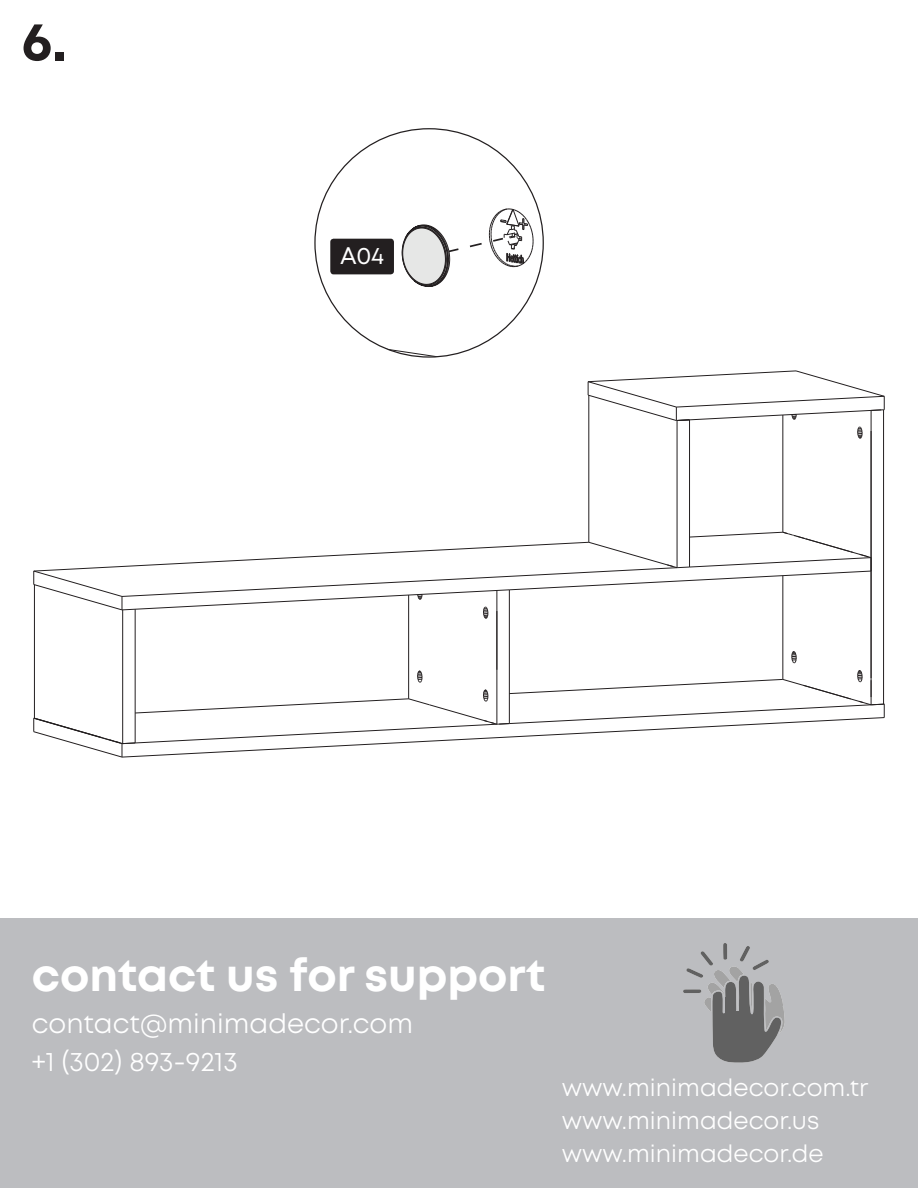
<style>
.page{position:relative;width:918px;height:1188px;background:#fff}
.page>*{position:absolute;margin:0;border:0;box-sizing:border-box;transform-origin:0 0}
.t1{font:700 54px "Mont";color:#231f20}
.t2{font:700 45px "Mont";color:#fff}
.t3{font:27px "Mont";color:#fff}
.t4{font:26.25px "Mont";color:#fff}
.t5{font:24px "Mont";color:#fff}
.t6{font:24px "Mont";color:#fff}
</style>
<div class="page">
<hr style="left:871px;top:431px;width:1px;height:247px;background:#231f20">
<svg style="left:792px;top:651px;width:5px;height:13px"></svg>
<hr style="left:783px;top:415px;width:1px;height:117px;background:#231f20">
<hr style="left:783px;top:576px;width:1px;height:103px;background:#231f20">
<hr style="left:883px;top:410px;width:1px;height:294px;background:#231f20">
<hr style="left:677px;top:420px;width:1px;height:148px;background:#231f20">
<hr style="left:689px;top:420px;width:1px;height:147px;background:#231f20">
<hr style="left:589px;top:395px;width:1px;height:147px;background:#231f20">
<svg style="left:588px;top:370px;width:297px;height:69px"></svg>
<hr style="left:497px;top:590px;width:1px;height:80px;background:#231f20">
<hr style="left:509px;top:590px;width:1px;height:134px;background:#231f20">
<hr style="left:408px;top:595px;width:1px;height:104px;background:#231f20">
<hr style="left:122px;top:610px;width:1px;height:134px;background:#231f20">
<hr style="left:34px;top:585px;width:1px;height:133px;background:#231f20">
<svg style="left:33px;top:670px;width:852px;height:88px"></svg>
<hr style="left:135px;top:609px;width:1px;height:134px;background:#231f20">
<svg style="left:33px;top:532px;width:839px;height:87px"></svg>
<svg style="left:358px;top:333px;width:142px;height:23px"></svg>
<svg style="left:402px;top:225px;width:57px;height:62px"></svg>
<svg style="left:469px;top:208px;width:65px;height:59px"></svg>
<div style="left:330px;top:239px;width:64px;height:35px;background:#231f20;border-radius:3px"></div>
<div style="left:0;top:919px;width:918px;height:269px;background:#bcbdc0"></div>
<svg style="left:683px;top:943px;width:101px;height:120px"></svg>
<div style="left:739px;top:1001px;width:9px;height:22px;background:#616161"></div>
<div style="left:726px;top:997px;width:8px;height:24px;background:#616161"></div>
<div style="left:732px;top:1013px;width:12px;height:6px;background:#616161"></div>
<div style="left:731px;top:1006px;width:5px;height:9px;background:#616161"></div>
<div style="left:732px;top:1011px;width:9px;height:5px;background:#616161"></div>
<p class="t1" style="left:21px;top:6px;width:47px">6.</p>
<p class="t4" style="left:340px;top:239px;width:49px">A06</p>
<p class="t6" style="left:340px;top:241px;width:46px">A04</p>
<p class="t2" style="left:32px;top:946px;width:515px">contact us for support</p>
<p class="t3" style="left:32px;top:1006px;width:383px">contact@minimadecor.com</p>
<p class="t3" style="left:32px;top:1045px;width:207px">+1 (302) 893-9213</p>
<p class="t5" style="left:562px;top:1073px;width:308px">www.minimadecor.com.tr</p>
<p class="t5" style="left:562px;top:1106px;width:259px">www.minimadecor.us</p>
<p class="t5" style="left:562px;top:1139px;width:263px">www.minimadecor.de</p>
</div>
